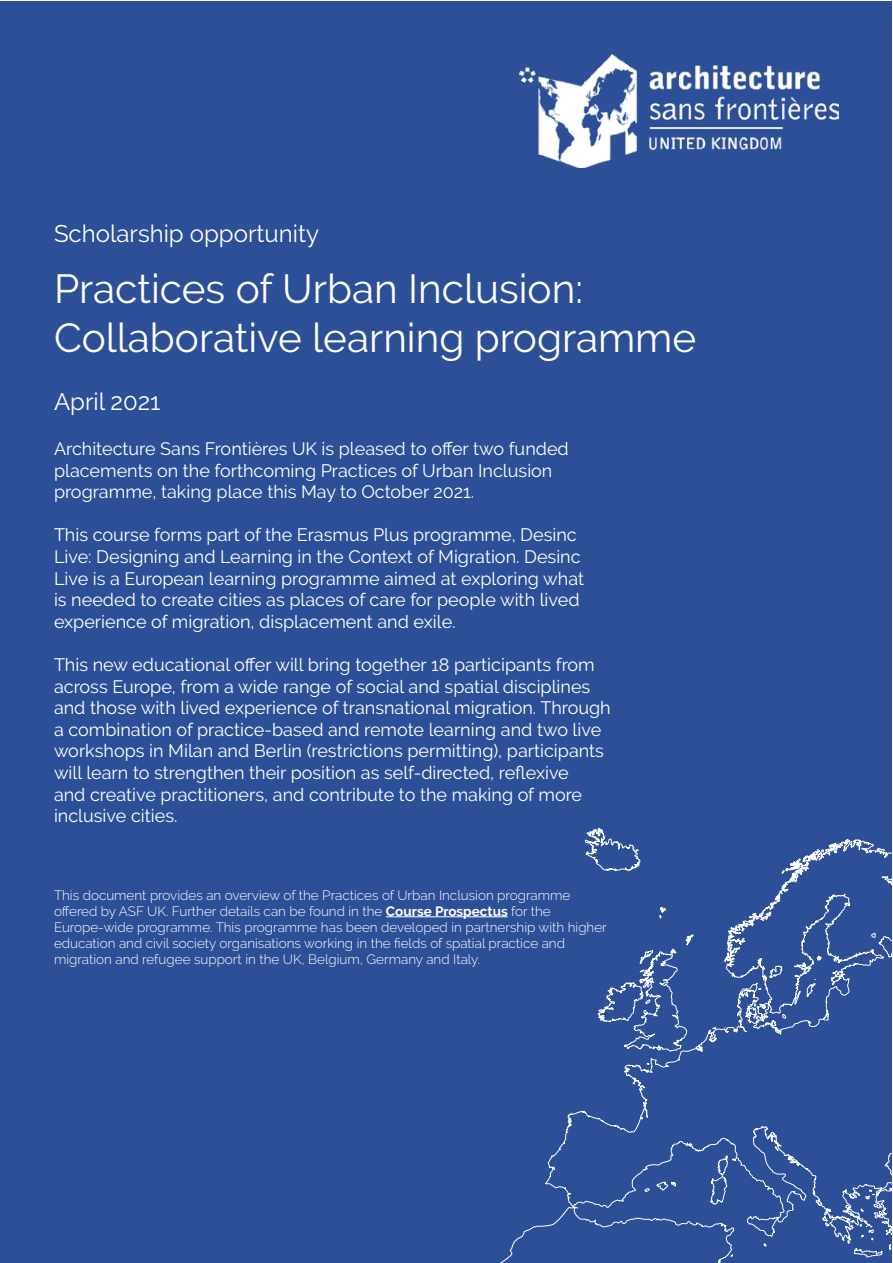
<style>
.page{position:relative;width:893px;height:1263px;background:#fff}
.page>*{position:absolute;margin:0;border:0;box-sizing:border-box;transform-origin:0 0}
.t1{font:40.5px/48.6px "Raleway";color:#fff}
.t2{font:24px "Raleway";color:#fff}
.t3{font:18px/21.6px "Raleway";color:#fff}
.t4{font:300 13.5px/16.2px "Raleway";color:#fff}
.s1{font-weight:700}
</style>
<div class="page">
<div style="left:0;top:1px;width:891px;height:1261px;background:#2c4f97"></div>
<img style="left:520px;top:54px;width:319px;height:113px">
<hr style="left:386px;top:916px;width:122px;height:1px;background:#fff">
<svg style="left:495px;top:800px;width:397px;height:463px"></svg>
<h2 class="t2" style="left:54px;top:219px;width:267px">Scholarship opportunity</h2>
<h1 class="t1" style="left:54px;top:264px;width:644px">Practices of Urban Inclusion:<br>Collaborative learning programme</h1>
<h2 class="t2" style="left:54px;top:388px;width:108px">April 2021</h2>
<p class="t3" style="left:54px;top:438px;width:516px">Architecture Sans Frontières UK is pleased to offer two funded placements on the forthcoming Practices of Urban Inclusion programme, taking place this May to October 2021.</p>
<p class="t3" style="left:54px;top:524px;width:532px">This course forms part of the Erasmus Plus programme, Desinc Live: Designing and Learning in the Context of Migration. Desinc Live is a European learning programme aimed at exploring what is needed to create cities as places of care for people with lived experience of migration, displacement and exile.</p>
<p class="t3" style="left:54px;top:654px;width:558px">This new educational offer will bring together 18 participants from across Europe, from a wide range of social and spatial disciplines and those with lived experience of transnational migration. Through a combination of practice-based and remote learning and two live workshops in Milan and Berlin (restrictions permitting), participants will learn to strengthen their position as self-directed, reflexive<br>and creative practitioners, and contribute to the making of more inclusive cities.</p>
<p class="t4" style="left:54px;top:887px;width:554px">This document provides an overview of the Practices of Urban Inclusion programme offered by ASF UK. Further details can be found in the <span class="s1">Course Prospectus</span> for the Europe-wide programme. This programme has been developed in partnership with higher education and civil society organisations working in the fields of spatial practice and migration and refugee support in the UK, Belgium, Germany and Italy.</p>
</div>
